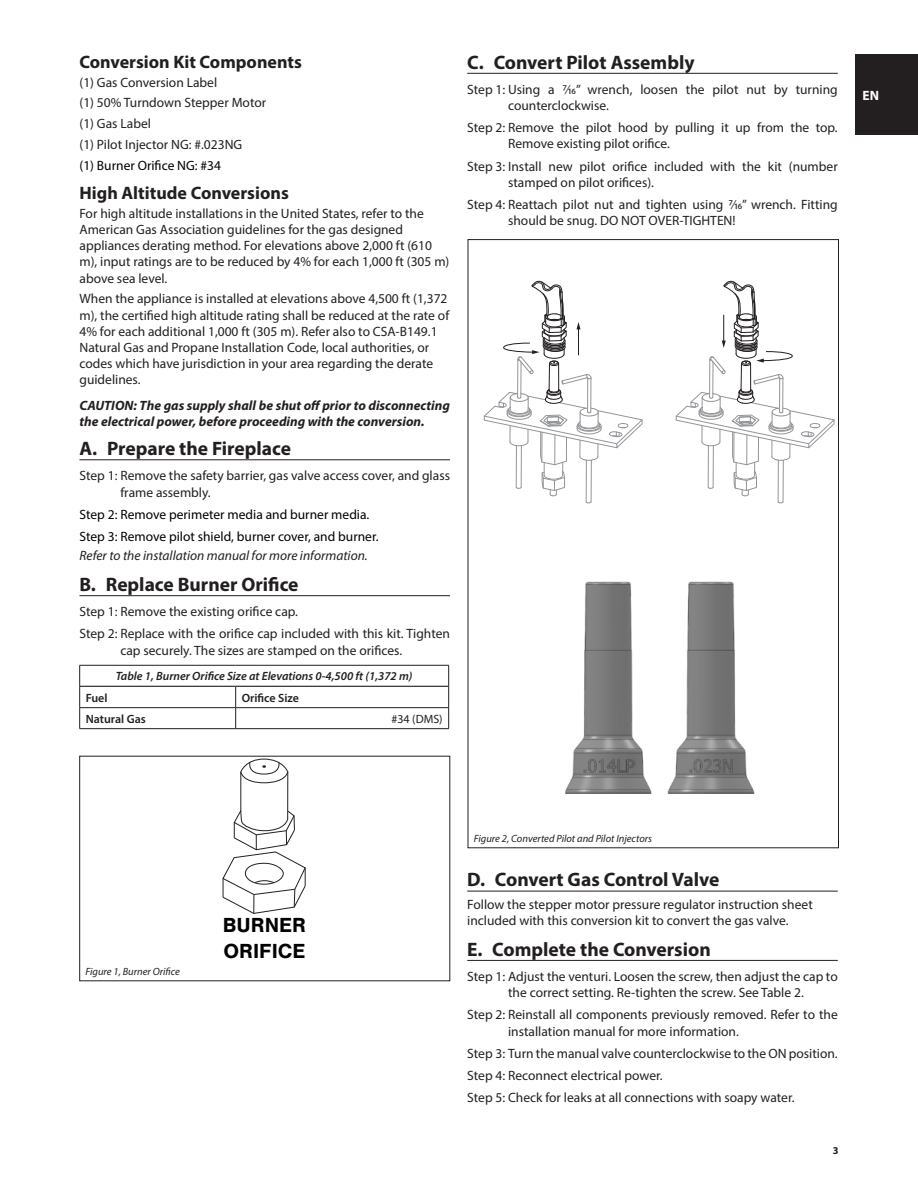
<style>
.page{position:relative;width:918px;height:1188px;background:#fff}
.page>*{position:absolute;margin:0;border:0;box-sizing:border-box;transform-origin:0 0}
.t1{font:700 21.15px/25.3px "Nimbus San";color:#000}
.t2{font:700 19.5px "Myriad Pro";color:#231f20}
.Head_1_no_marker{font:700 18px "Myriad Pro";color:#231f20}
.Body_Paragraph{font:13.5px/16.2px "Myriad Pro";color:#231f20}
.Kit_Components{font:13.5px "Myriad Pro";color:#000}
.Emphasis{font:italic 700 13.5px/16.2px "Myriad Pro";color:#231f20}
.Kit_Components-2{font:13.5px "Myriad Pro";color:#231f20}
.Body_Paragraph-2{font:italic 13.5px "Myriad Pro";color:#231f20}
.t3{font:700 13.5px "Myriad Pro";color:#fff}
.t4{font:italic 600 12px "Myriad Pro";color:#231f20}
.Body_Row{font:600 12px "Myriad Pro";color:#231f20}
.Table{font:12px "Myriad Pro";color:#231f20}
.t5{font:italic 10.5px "Myriad Pro";color:#231f20}
.t6{font:700 10.5px "Myriad Pro";color:#231f20}
</style>
<div class="page">
<div style="left:855px;top:54px;width:63px;height:81px;background:#231f20"></div>
<hr style="left:80px;top:460px;width:370px;height:1px;background:#231f20">
<hr style="left:80px;top:595px;width:370px;height:1px;background:#231f20">
<hr style="left:80px;top:707px;width:156px;height:1px;background:#231f20">
<hr style="left:236px;top:707px;width:213px;height:1px;background:#231f20">
<svg style="left:235px;top:687px;width:1px;height:41px"></svg>
<hr style="left:80px;top:728px;width:156px;height:1px;background:#231f20">
<hr style="left:236px;top:728px;width:213px;height:1px;background:#231f20">
<hr style="left:80px;top:665px;width:156px;height:1px;background:#231f20">
<svg style="left:79px;top:665px;width:1px;height:63px"></svg>
<hr style="left:236px;top:665px;width:213px;height:1px;background:#231f20">
<svg style="left:448px;top:665px;width:1px;height:63px"></svg>
<hr style="left:80px;top:686px;width:156px;height:1px;background:#231f20">
<hr style="left:236px;top:686px;width:212px;height:1px;background:#231f20">
<svg style="left:222px;top:758px;width:84px;height:156px"></svg>
<hr style="left:467px;top:73px;width:371px;height:1px;background:#231f20">
<hr style="left:467px;top:891px;width:371px;height:1px;background:#231f20">
<hr style="left:467px;top:960px;width:371px;height:1px;background:#231f20">
<img style="left:565px;top:581px;width:190px;height:213px">
<hr style="left:586px;top:460px;width:1px;height:42px;background:#939598">
<hr style="left:591px;top:460px;width:1px;height:42px;background:#939598">
<svg style="left:484px;top:280px;width:158px;height:216px"></svg>
<hr style="left:778px;top:460px;width:1px;height:42px;background:#939598">
<hr style="left:783px;top:460px;width:1px;height:42px;background:#939598">
<svg style="left:676px;top:280px;width:158px;height:216px"></svg>
<p class="Head_1_no_marker" style="left:80px;top:50px;width:224px">Conversion Kit Components</p>
<p class="Kit_Components-2" style="left:80px;top:74px;width:139px">(1) Gas Conversion Label</p>
<p class="Kit_Components-2" style="left:80px;top:95px;width:188px">(1) 50% Turndown Stepper Motor</p>
<p class="Kit_Components-2" style="left:80px;top:115px;width:73px">(1) Gas Label</p>
<p class="Kit_Components-2" style="left:80px;top:136px;width:164px">(1) Pilot Injector NG: #.023NG</p>
<p class="Kit_Components" style="left:80px;top:157px;width:143px">(1) Burner Orifice NG: #34</p>
<p class="Head_1_no_marker" style="left:80px;top:181px;width:211px">High Altitude Conversions</p>
<p class="Body_Paragraph" style="left:80px;top:205px;width:371px">For high altitude installations in the United States, refer to the American Gas Association guidelines for the gas designed appliances derating method. For elevations above 2,000 ft (610 m), input ratings are to be reduced by 4% for each 1,000 ft (305 m) above sea level.</p>
<p class="Body_Paragraph" style="left:80px;top:290px;width:371px">When the appliance is installed at elevations above 4,500 ft (1,372 m), the certified high altitude rating shall be reduced at the rate of 4% for each additional 1,000 ft (305 m). Refer also to CSA-B149.1<br>Natural Gas and Propane Installation Code, local authorities, or codes which have jurisdiction in your area regarding the derate guidelines.</p>
<p class="Emphasis" style="left:80px;top:396px;width:372px">CAUTION: The gas supply shall be shut off prior to disconnecting the electrical power, before proceeding with the conversion.</p>
<p class="t2" style="left:80px;top:436px;width:213px">A. Prepare the Fireplace</p>
<p class="Body_Paragraph" style="left:120px;top:467px;width:331px;text-indent:-41px">Step 1: Remove the safety barrier, gas valve access cover, and glass frame assembly.</p>
<p class="Kit_Components" style="left:80px;top:506px;width:291px">Step 2: Remove perimeter media and burner media.</p>
<p class="Kit_Components" style="left:80px;top:528px;width:301px">Step 3: Remove pilot shield, burner cover, and burner.</p>
<p class="Body_Paragraph-2" style="left:80px;top:547px;width:290px">Refer to the installation manual for more information.</p>
<p class="t2" style="left:80px;top:572px;width:221px">B. Replace Burner Orifice</p>
<p class="Body_Paragraph" style="left:80px;top:603px;width:220px">Step 1: Remove the existing orifice cap.</p>
<p class="Body_Paragraph" style="left:80px;top:626px;width:372px;text-align:center">Step 2: Replace with the orifice cap included with this kit. Tighten cap securely. The sizes are stamped on the orifices.</p>
<p class="t4" style="left:116px;top:669px;width:298px">Table 1, Burner Orifice Size at Elevations 0-4,500 ft (1,372 m)</p>
<p class="Body_Row" style="left:86px;top:690px;width:23px">Fuel</p>
<p class="Body_Row" style="left:242px;top:690px;width:59px">Orifice Size</p>
<p class="Body_Row" style="left:86px;top:711px;width:62px">Natural Gas</p>
<p class="Table" style="left:391px;top:711px;width:53px">#34 (DMS)</p>
<p class="t2" style="left:467px;top:49px;width:229px">C. Convert Pilot Assembly</p>
<p class="Body_Paragraph" style="left:508px;top:81px;width:331px;text-indent:-41px">Step 1: Using a 7/16” wrench, loosen the pilot nut by turning counterclockwise.</p>
<p class="Body_Paragraph" style="left:508px;top:119px;width:331px;text-indent:-41px">Step 2: Remove the pilot hood by pulling it up from the top.<br>Remove existing pilot orifice.</p>
<p class="Body_Paragraph" style="left:508px;top:158px;width:331px;text-indent:-41px">Step 3: Install new pilot orifice included with the kit (number stamped on pilot orifices).</p>
<p class="Body_Paragraph" style="left:508px;top:196px;width:331px;text-indent:-41px">Step 4: Reattach pilot nut and tighten using 7/16” wrench. Fitting should be snug. DO NOT OVER-TIGHTEN!</p>
<p class="t3" style="left:862px;top:86px;width:18px">EN</p>
<p class="t5" style="left:86px;top:965px;width:96px">Figure 1, Burner Orifice</p>
<p class="t1" style="left:223px;top:913px;width:85px">BURNER<br>ORIFICE</p>
<p class="t5" style="left:474px;top:832px;width:180px">Figure 2, Converted Pilot and Pilot Injectors</p>
<p class="t2" style="left:467px;top:867px;width:254px">D. Convert Gas Control Valve</p>
<p class="Body_Paragraph" style="left:467px;top:896px;width:347px">Follow the stepper motor pressure regulator instruction sheet included with this conversion kit to convert the gas valve.</p>
<p class="t2" style="left:467px;top:936px;width:245px">E. Complete the Conversion</p>
<p class="Body_Paragraph" style="left:467px;top:968px;width:372px;text-align:center">Step 1: Adjust the venturi. Loosen the screw, then adjust the cap to the correct setting. Re-tighten the screw. See Table 2.</p>
<p class="Body_Paragraph" style="left:508px;top:1006px;width:331px;text-indent:-41px">Step 2: Reinstall all components previously removed. Refer to the installation manual for more information.</p>
<p class="Body_Paragraph" style="left:467px;top:1045px;width:372px">Step 3: Turn the manual valve counterclockwise to the ON position.</p>
<p class="Body_Paragraph" style="left:467px;top:1067px;width:197px">Step 4: Reconnect electrical power.</p>
<p class="Body_Paragraph" style="left:467px;top:1089px;width:329px">Step 5: Check for leaks at all connections with soapy water.</p>
<p class="t6" style="left:833px;top:1143px;width:7px">3</p>
</div>
